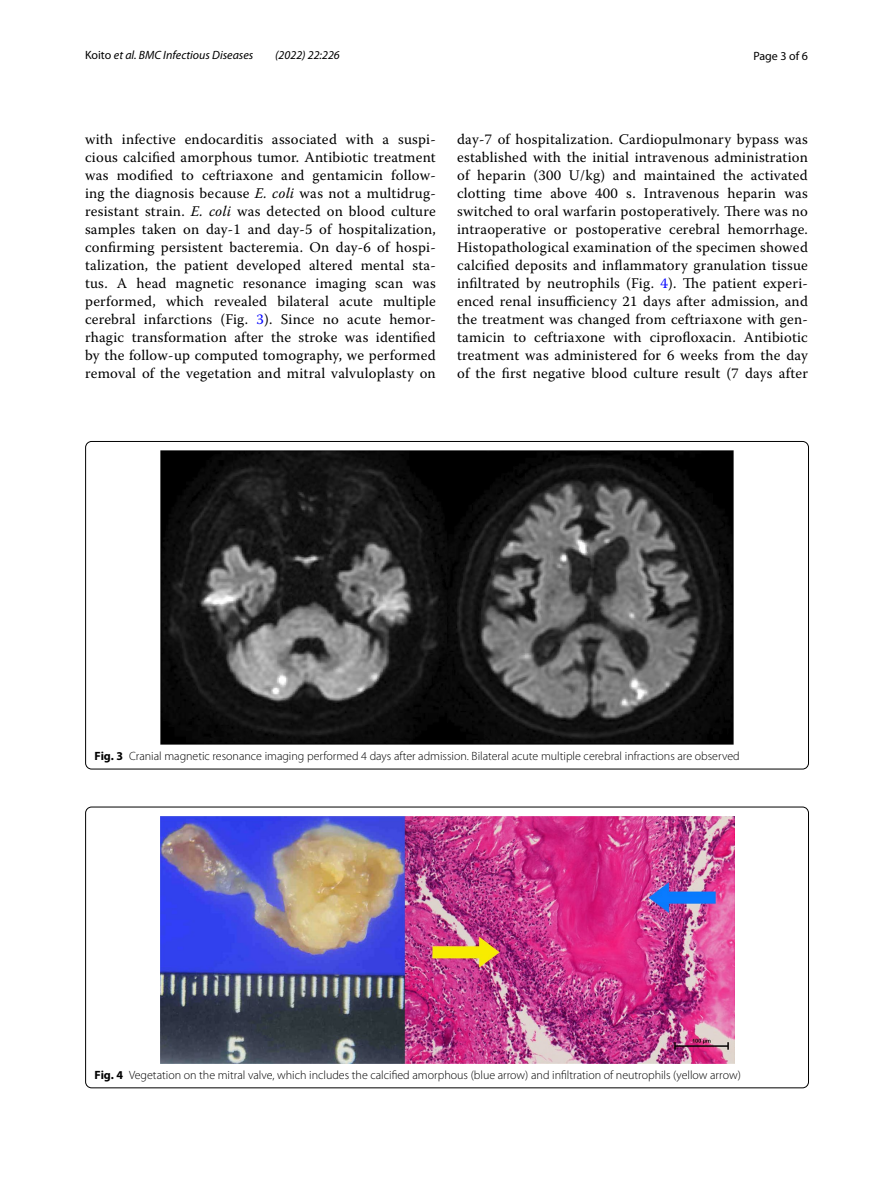
<style>
.page{position:relative;width:893px;height:1187px;background:#fff}
.page>*{position:absolute;margin:0;border:0;box-sizing:border-box;transform-origin:0 0}
.t1{font:14.7px/18px "Warnock Pro";letter-spacing:.015em;color:#000;text-align:justify}
.t2{font:300 12px "Myriad Pro";color:#000}
.t3{font:italic 12px "Myriad Pro";color:#000}
.t4{font:12px "Myriad Pro";color:#000}
.s1{font-style:normal}
.s2{font-style:italic}
.s3{color:#00f}
.s4{font-weight:700}
</style>
<div class="page">
<img style="left:161px;top:450px;width:572px;height:294px">
<img style="left:160px;top:816px;width:574px;height:247px">
<p class="t3" style="left:85px;top:48px;width:170px"><span class="s1">Koito</span> et al. BMC Infectious Diseases</p>
<p class="t3" style="left:275px;top:48px;width:66px">(2022) 22:226</p>
<p class="t4" style="left:753px;top:48px;width:56px">Page 3 of 6</p>
<p class="t1" style="left:85px;top:130px;width:352px">with infective endocarditis associated with a suspi&shy;cious calcified amorphous tumor. Antibiotic treatment was modified to ceftriaxone and gentamicin follow&shy;ing the diagnosis because <span class="s2">E. coli</span> was not a multidrug&shy;resistant strain. <span class="s2">E. coli</span> was detected on blood culture samples taken on day-1 and day-5 of hospitalization, confirming persistent bacteremia. On day-6 of hospi&shy;talization, the patient developed altered mental sta&shy;tus. A head magnetic resonance imaging scan was performed, which revealed bilateral acute multiple cerebral infarctions (Fig. <span class="s3">3</span>). Since no acute hemor&shy;rhagic transformation after the stroke was identified by the follow-up computed tomography, we performed removal of the vegetation and mitral valvuloplasty on</p>
<p class="t1" style="left:457px;top:130px;width:352px">day-7 of hospitalization. Cardiopulmonary bypass was established with the initial intravenous administration of heparin (300 U/kg) and maintained the activated clotting time above 400 s. Intravenous heparin was switched to oral warfarin postoperatively. There was no intraoperative or postoperative cerebral hemorrhage.<br>Histopathological examination of the specimen showed calcified deposits and inflammatory granulation tissue infiltrated by neutrophils (Fig. <span class="s3">4</span>). The patient experi&shy;enced renal insufficiency 21 days after admission, and the treatment was changed from ceftriaxone with gen&shy;tamicin to ceftriaxone with ciprofloxacin. Antibiotic treatment was administered for 6 weeks from the day of the first negative blood culture result (7 days after</p>
<p class="t2" style="left:95px;top:749px;width:647px"><span class="s4">Fig. 3</span> Cranial magnetic resonance imaging performed 4 days after admission. Bilateral acute multiple cerebral infractions are observed</p>
<p class="t2" style="left:95px;top:1068px;width:648px"><span class="s4">Fig. 4</span> Vegetation on the mitral valve, which includes the calcified amorphous (blue arrow) and infiltration of neutrophils (yellow arrow)</p>
</div>
